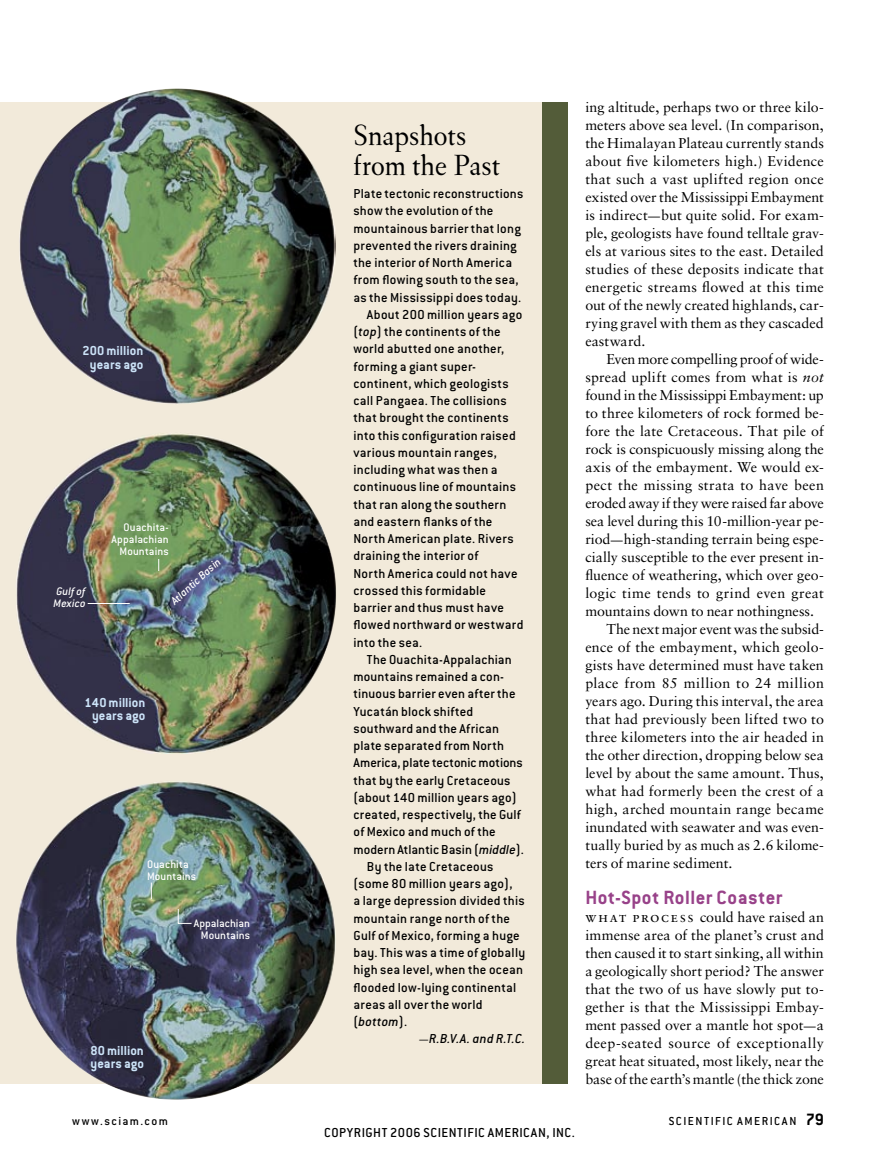
<style>
.page{position:relative;width:878px;height:1161px;background:#fff}
.page>*{position:absolute;margin:0;border:0;box-sizing:border-box;transform-origin:0 0}
.sidehead{font:300 30px/30px "Eldorado Text";letter-spacing:.005em;color:#000}
.subhead{font:700 21px "Conduit ITC";letter-spacing:.02em;color:#984289}
.text{font:14.25px/18px "Sabon";letter-spacing:.005em;color:#000;text-align:justify}
.side_text{font:500 14.25px/17.2px "Conduit ITC";letter-spacing:.02em;color:#000}
.side_text_2{font:500 14.25px/17.2px "Conduit ITC";letter-spacing:.015em;color:#000}
.text_2{font:14.25px/18px "Sabon";color:#000;text-align:justify}
.label{font:700 14.25px/13.5px "Conduit ITC";color:#cce3f8;text-align:center}
.side_text-2{font:italic 500 14.25px "Conduit ITC";color:#000}
.t1{font:500 12.75px "Conduit ITC";letter-spacing:.115em;color:#000}
.label-2{font:500 12px/12px "Conduit ITC";letter-spacing:.01em;color:#fff;text-align:right}
.label-3{font:italic 500 12px/12px "Conduit ITC";letter-spacing:.01em;color:#fff}
.s1{font-style:italic}
.s2{font-style:normal;font-size:12px}
.s3{font-size:12px}
.s4{font-family:"Sabon Roman SC"}
.s5{font-weight:700;font-size:18px}
</style>
<div class="page">
<div style="left:0;top:102px;width:567px;height:982px;background:#f2eada"></div>
<div style="left:541px;top:102px;width:26px;height:982px;background:#535c39"></div>
<img style="left:19px;top:88px;width:316px;height:316px;border-radius:50%">
<img style="left:16px;top:433px;width:320px;height:320px">
<hr style="left:88px;top:603px;width:42px;height:1px;background:#fff">
<svg style="left:158px;top:559px;width:1px;height:12px"></svg>
<img style="left:16px;top:781px;width:320px;height:319px;border-radius:50%">
<svg style="left:151px;top:883px;width:1px;height:16px"></svg>
<svg style="left:177px;top:908px;width:15px;height:16px"></svg>
<p class="label" style="left:83px;top:344px;width:62px">200 million years ago</p>
<p class="label-3" style="left:53px;top:585px;width:34px">Gulf of<br>Mexico</p>
<p class="label-2" style="left:111px;top:521px;width:59px">Ouachita-<br>Appalachian<br>Mountains</p>
<p class="label-3" style="left:168px;top:598px;width:65px;rotate:-42deg">Atlantic Basin</p>
<p class="label" style="left:85px;top:695px;width:62px">140 million years ago</p>
<p class="label-2" style="left:147px;top:858px;width:43px">Ouachita</p>
<p class="label-2" style="left:147px;top:870px;width:51px">Mountains</p>
<p class="label-2" style="left:194px;top:917px;width:58px;text-align:center">Appalachian<br>Mountains</p>
<p class="label" style="left:90px;top:1043px;width:55px;text-align:left">80 million years ago</p>
<p class="sidehead" style="left:353px;top:121px;width:148px">Snapshots from the Past</p>
<p class="side_text_2" style="left:353px;top:185px;width:171px">Plate tectonic reconstructions show the evolution of the mountainous barrier that long prevented the rivers draining the interior of North America from flowing south to the sea, as the Mississippi does today.</p>
<p class="side_text" style="left:353px;top:306px;width:172px;text-indent:14px">About 200 million years ago (<span class="s1">top</span>) the continents of the world abutted one another, forming a giant super&shy;continent, which geologists call Pangaea. The collisions that brought the continents into this configuration raised various mountain ranges, including what was then a continuous line of mountains that ran along the southern and eastern flanks of the<br>North American plate. Rivers draining the interior of<br>North America could not have crossed this formidable barrier and thus must have flowed northward or westward into the sea.</p>
<p class="side_text_2" style="left:353px;top:651px;width:172px;text-indent:14px">The Ouachita-Appalachian mountains remained a con&shy;tinuous barrier even after the<br>Yucatán block shifted southward and the African plate separated from North<br>America, plate tectonic motions that by the early Cretaceous (about 140 million years ago) created, respectively, the Gulf of Mexico and much of the modern Atlantic Basin (<span class="s1">middle</span>).</p>
<p class="side_text" style="left:353px;top:858px;width:173px;text-indent:14px">By the late Cretaceous (some 80 million years ago),<br>a large depression divided this mountain range north of the<br>Gulf of Mexico, forming a huge bay. This was a time of globally high sea level, when the ocean flooded low-lying continental areas all over the world (<span class="s1">bottom</span>).</p>
<p class="side_text-2" style="left:419px;top:1031px;width:107px"><span class="s2">—</span>R.B.V.A. and R.T.C.</p>
<p class="text" style="left:585px;top:98px;width:240px">ing altitude, perhaps two or three kilo&shy;meters above sea level. (In comparison, the Himalayan Plateau currently stands about five kilometers high.) Evidence that such a vast uplifted region once existed over the Mississippi Embayment is indirect<span class="s3">—</span>but quite solid. For exam&shy;ple, geologists have found telltale grav&shy;els at various sites to the east. Detailed studies of these deposits indicate that energetic streams flowed at this time out of the newly created highlands, car&shy;rying gravel with them as they cascaded eastward.</p>
<p class="text" style="left:585px;top:350px;width:240px;text-indent:21px">Even more compelling proof of wide&shy;spread uplift comes from what is <span class="s1">not </span>found in the Mississippi Embayment: up to three kilometers of rock formed be&shy;fore the late Cretaceous. That pile of rock is conspicuously missing along the axis of the embayment. We would ex&shy;pect the missing strata to have been eroded away if they were raised far above sea level during this 10-million-year pe&shy;riod<span class="s3">—</span>high-standing terrain being espe&shy;cially susceptible to the ever present in&shy;fluence of weathering, which over geo&shy;logic time tends to grind even great mountains down to near nothingness.</p>
<p class="text" style="left:585px;top:620px;width:240px;text-indent:21px">The next major event was the subsid&shy;ence of the embayment, which geolo&shy;gists have determined must have taken place from 85 million to 24 million years ago. During this interval, the area that had previously been lifted two to three kilometers into the air headed in the other direction, dropping below sea level by about the same amount. Thus, what had formerly been the crest of a high, arched mountain range became inundated with seawater and was even&shy;tually buried by as much as 2.6 kilome&shy;ters of marine sediment.</p>
<p class="subhead" style="left:585px;top:885px;width:199px">Hot-Spot Roller Coaster</p>
<p class="text_2" style="left:585px;top:908px;width:240px"><span class="s4">what process</span> could have raised an immense area of the planet’s crust and then caused it to start sinking, all within a geologically short period? The answer that the two of us have slowly put to&shy;gether is that the Mississippi Embay&shy;ment passed over a mantle hot spot<span class="s3">—</span>a deep-seated source of exceptionally great heat situated, most likely, near the base of the earth’s mantle (the thick zone</p>
<p class="t1" style="left:72px;top:1114px;width:97px">www.sciam.com</p>
<p class="t1" style="left:668px;top:1114px;width:157px">SCIENTIFIC AMERICAN <span class="s5">79</span></p>
<p class="side_text" style="left:324px;top:1124px;width:252px">COPYRIGHT 2006 SCIENTIFIC AMERICAN, INC.</p>
</div>
